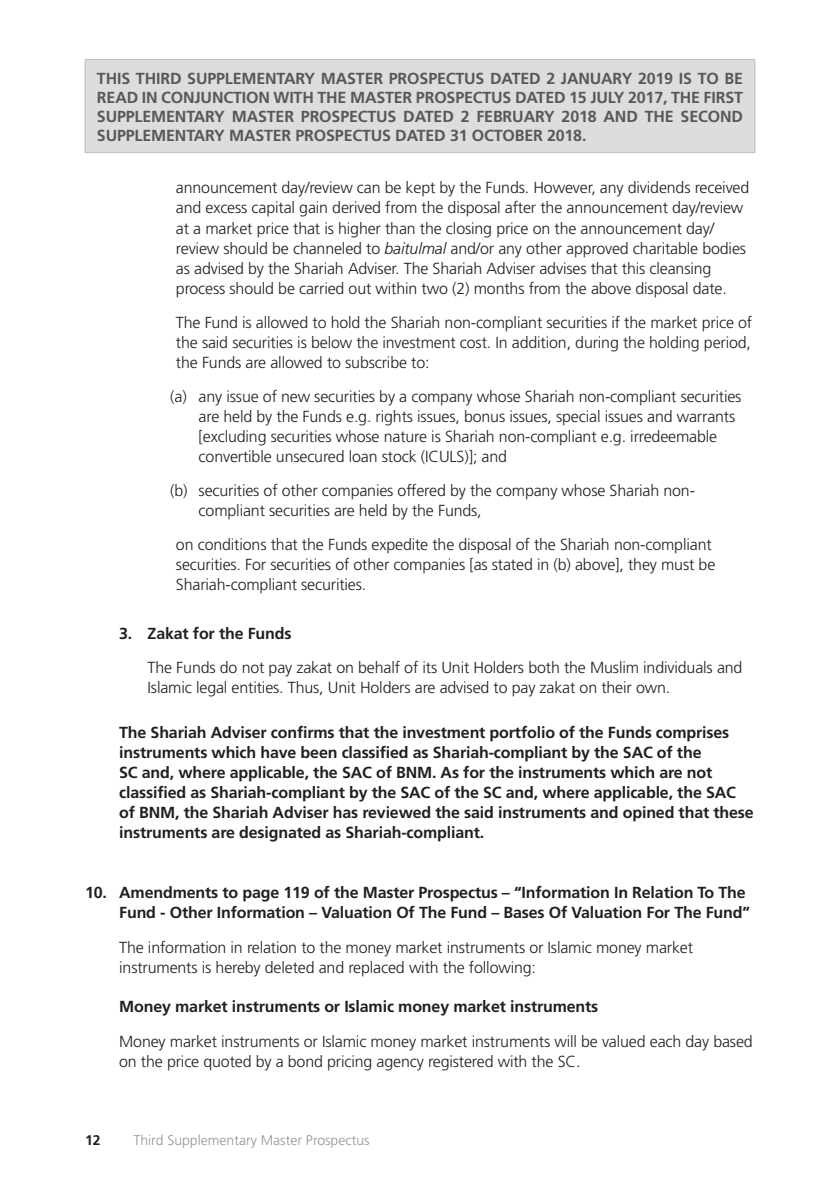
<style>
.page{position:relative;width:840px;height:1191px;background:#fff}
.page>*{position:absolute;margin:0;border:0;box-sizing:border-box;transform-origin:0 0}
.t1{font:300 16px/20px "Frutiger";letter-spacing:-.01em;color:#231f20}
.t2{font:700 16px/20px "Frutiger";letter-spacing:-.01em;color:#231f20}
.t3{font:700 16px/19px "Frutiger";letter-spacing:-.01em;color:#57585a;text-align:justify}
.t4{font:300 14px "Frutiger";color:#939598}
.t5{font:700 14px "Frutiger";color:#231f20}
.s1{font-style:italic}
</style>
<div class="page">
<div style="left:85px;top:60px;width:669px;height:93px;background:#dedddc"></div>
<div style="left:85px;top:59px;width:670px;height:94px;border:1px solid #bcbdc0"></div>
<p class="t3" style="left:97px;top:68px;width:647px">THIS THIRD SUPPLEMENTARY MASTER PROSPECTUS DATED 2 JANUARY 2019 IS TO BE READ IN CONJUNCTION WITH THE MASTER PROSPECTUS DATED 15 JULY 2017, THE FIRST SUPPLEMENTARY MASTER PROSPECTUS DATED 2 FEBRUARY 2018 AND THE SECOND SUPPLEMENTARY MASTER PROSPECTUS DATED 31 OCTOBER 2018.</p>
<p class="t1" style="left:176px;top:178px;width:574px">announcement day/review can be kept by the Funds. However, any dividends received and excess capital gain derived from the disposal after the announcement day/review at a market price that is higher than the closing price on the announcement day/ review should be channeled to <span class="s1">baitulmal</span> and/or any other approved charitable bodies as advised by the Shariah Adviser. The Shariah Adviser advises that this cleansing process should be carried out within two (2) months from the above disposal date.</p>
<p class="t1" style="left:176px;top:312px;width:577px;text-align:justify">The Fund is allowed to hold the Shariah non-compliant securities if the market price of the said securities is below the investment cost. In addition, during the holding period, the Funds are allowed to subscribe to:</p>
<p class="t1" style="left:198px;top:386px;width:544px;text-indent:-28px">(a) any issue of new securities by a company whose Shariah non-compliant securities are held by the Funds e.g. rights issues, bonus issues, special issues and warrants [excluding securities whose nature is Shariah non-compliant e.g. irredeemable convertible unsecured loan stock (ICULS)]; and</p>
<p class="t1" style="left:198px;top:480px;width:497px;text-indent:-28px">(b) securities of other companies offered by the company whose Shariah non&shy;compliant securities are held by the Funds,</p>
<p class="t1" style="left:176px;top:535px;width:540px">on conditions that the Funds expedite the disposal of the Shariah non-compliant securities. For securities of other companies [as stated in (b) above], they must be<br>Shariah-compliant securities.</p>
<p class="t2" style="left:119px;top:623px;width:174px">3. Zakat for the Funds</p>
<p class="t1" style="left:147px;top:657px;width:596px">The Funds do not pay zakat on behalf of its Unit Holders both the Muslim individuals and<br>Islamic legal entities. Thus, Unit Holders are advised to pay zakat on their own.</p>
<p class="t2" style="left:119px;top:722px;width:635px">The Shariah Adviser confirms that the investment portfolio of the Funds comprises instruments which have been classified as Shariah-compliant by the SAC of the<br>SC and, where applicable, the SAC of BNM. As for the instruments which are not classified as Shariah-compliant by the SAC of the SC and, where applicable, the SAC of BNM, the Shariah Adviser has reviewed the said instruments and opined that these instruments are designated as Shariah-compliant.</p>
<p class="t2" style="left:85px;top:882px;width:666px;text-align:right">10. Amendments to page 119 of the Master Prospectus – “Information In Relation To The<br>Fund - Other Information – Valuation Of The Fund – Bases Of Valuation For The Fund”</p>
<p class="t1" style="left:119px;top:937px;width:575px">The information in relation to the money market instruments or Islamic money market instruments is hereby deleted and replaced with the following:</p>
<p class="t2" style="left:119px;top:996px;width:480px">Money market instruments or Islamic money market instruments</p>
<p class="t1" style="left:119px;top:1031px;width:634px">Money market instruments or Islamic money market instruments will be valued each day based on the price quoted by a bond pricing agency registered with the SC.</p>
<p class="t5" style="left:85px;top:1131px;width:17px">12</p>
<p class="t4" style="left:133px;top:1132px;width:237px">Third Supplementary Master Prospectus</p>
</div>
